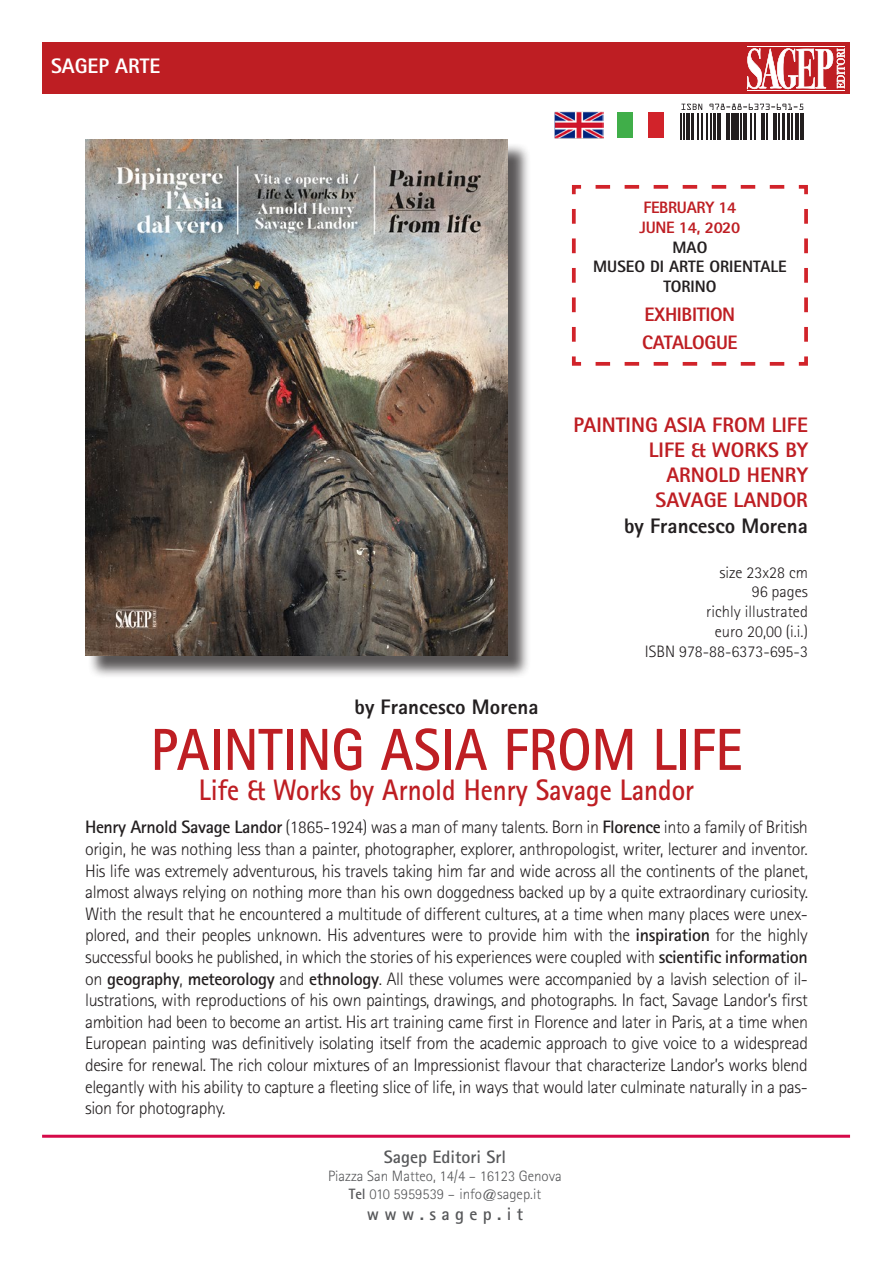
<style>
.page{position:relative;width:893px;height:1263px;background:#fff}
.page>*{position:absolute;margin:0;border:0;box-sizing:border-box;transform-origin:0 0}
.t1{font:700 59.4px "Rotis Sans Serif Std";color:#be1e23;scale:.91 1}
.t2{font:700 29.7px "Rotis Sans Serif Std";color:#be1e23;scale:.91 1}
.t3{font:800 21px "Rotis Sans Serif Std";color:#be1e23}
.t4{font:800 21px "Rotis Sans Serif Std";color:#231f20}
.t5{font:800 21px "Rotis Sans Serif Std";color:#fff}
.t6{font:800 19.5px "Rotis Sans Serif Std";letter-spacing:-.02em;color:#be1e23}
.t7{font:300 18px/21.6px "Rotis Sans Serif Std";letter-spacing:-.02em;color:#231f20;text-align:justify}
.t8{font:700 18px "Rotis Sans Serif Std";color:#57585a}
.t9{font:300 16.5px "Rotis Sans Serif Std";color:#231f20}
.t10{font:800 16.5px "Rotis Sans Serif Std";color:#231f20}
.t11{font:800 16.5px "Rotis Sans Serif Std";letter-spacing:-.02em;color:#be1e23}
.t12{font:300 15px/18px "Rotis Sans Serif Std";color:#57585a;text-align:center}
.s1{font-weight:700}
</style>
<div class="page">
<hr style="left:42px;top:1135px;width:808px;height:3px;background:#d50a49">
<div style="left:43px;top:43px;width:807px;height:51px;background:#be1e23"></div>
<svg style="left:747px;top:48px;width:98px;height:41px"></svg>
<hr style="left:747px;top:46px;width:98px;height:1px;background:#fff">
<hr style="left:748px;top:91px;width:97px;height:1px;background:#fff">
<hr style="left:748px;top:90px;width:97px;height:1px;background:#fff">
<div style="left:88px;top:143px;width:443px;height:535px;background:#231f20;opacity:.75"></div>
<img style="left:85px;top:140px;width:423px;height:515px">
<svg style="left:681px;top:104px;width:123px;height:36px"></svg>
<div style="left:648px;top:113px;width:15px;height:25px;background:#d1232a"></div>
<div style="left:617px;top:113px;width:16px;height:25px;background:#40ae49"></div>
<svg style="left:571px;top:185px;width:237px;height:181px"></svg>
<svg style="left:603px;top:111px;width:1px;height:28px"></svg>
<img style="left:554px;top:111px;width:49px;height:28px">
<p class="t5" style="left:51px;top:52px;width:111px">SAGEP ARTE</p>
<p class="t4" style="left:355px;top:693px;width:185px">by Francesco Morena</p>
<p class="t11" style="left:643px;top:197px;width:94px">FEBRUARY 14</p>
<p class="t11" style="left:640px;top:217px;width:102px">JUNE 14, 2020</p>
<p class="t10" style="left:672px;top:236px;width:36px">MAO</p>
<p class="t10" style="left:593px;top:256px;width:195px">MUSEO DI ARTE ORIENTALE</p>
<p class="t10" style="left:663px;top:276px;width:55px">TORINO</p>
<p class="t6" style="left:645px;top:302px;width:92px">EXHIBITION</p>
<p class="t6" style="left:642px;top:330px;width:97px">CATALOGUE</p>
<p class="t3" style="left:573px;top:411px;width:236px">PAINTING ASIA FROM LIFE</p>
<p class="t3" style="left:649px;top:436px;width:161px">LIFE &amp; WORKS BY</p>
<p class="t3" style="left:666px;top:462px;width:143px">ARNOLD HENRY</p>
<p class="t3" style="left:655px;top:487px;width:154px">SAVAGE LANDOR</p>
<p class="t4" style="left:624px;top:512px;width:185px">by Francesco Morena</p>
<p class="t9" style="left:719px;top:562px;width:90px">size 23x28 cm</p>
<p class="t9" style="left:752px;top:582px;width:58px">96 pages</p>
<p class="t9" style="left:706px;top:602px;width:103px">richly illustrated</p>
<p class="t9" style="left:715px;top:622px;width:95px">euro 20,00 (i.i.)</p>
<p class="t9" style="left:645px;top:642px;width:165px">ISBN 978-88-6373-695-3</p>
<p class="t1" style="left:151px;top:712px;width:652px">PAINTING ASIA FROM LIFE</p>
<p class="t2" style="left:199px;top:771px;width:546px">Life &amp; Works by Arnold Henry Savage Landor</p>
<p class="t7" style="left:85px;top:816px;width:724px"><span class="s1">Henry Arnold Savage Landor</span> (1865-1924) was a man of many talents. Born in <span class="s1">Florence</span> into a family of British origin, he was nothing less than a painter, photographer, explorer, anthropologist, writer, lecturer and inventor.<br>His life was extremely adventurous, his travels taking him far and wide across all the continents of the planet, almost always relying on nothing more than his own doggedness backed up by a quite extraordinary curiosity.<br>With the result that he encountered a multitude of different cultures, at a time when many places were unex&shy;plored, and their peoples unknown. His adventures were to provide him with the <span class="s1">inspiration</span> for the highly successful books he published, in which the stories of his experiences were coupled with <span class="s1">scientific information </span>on <span class="s1">geography</span>, <span class="s1">meteorology</span> and <span class="s1">ethnology</span>. All these volumes were accompanied by a lavish selection of il&shy;lustrations, with reproductions of his own paintings, drawings, and photographs. In fact, Savage Landor’s first ambition had been to become an artist. His art training came first in Florence and later in Paris, at a time when European painting was definitively isolating itself from the academic approach to give voice to a widespread desire for renewal. The rich colour mixtures of an Impressionist flavour that characterize Landor’s works blend elegantly with his ability to capture a fleeting slice of life, in ways that would later culminate naturally in a pas&shy;sion for photography.</p>
<p class="t8" style="left:384px;top:1145px;width:124px">Sagep Editori Srl</p>
<p class="t12" style="left:328px;top:1167px;width:235px">Piazza San Matteo, 14/4 – 16123 Genova<br><span class="s1">Tel</span> 010 5959539 – info@sagep.it</p>
<p class="t8" style="left:367px;top:1203px;width:158px">w w w . s a g e p . i t</p>
</div>
